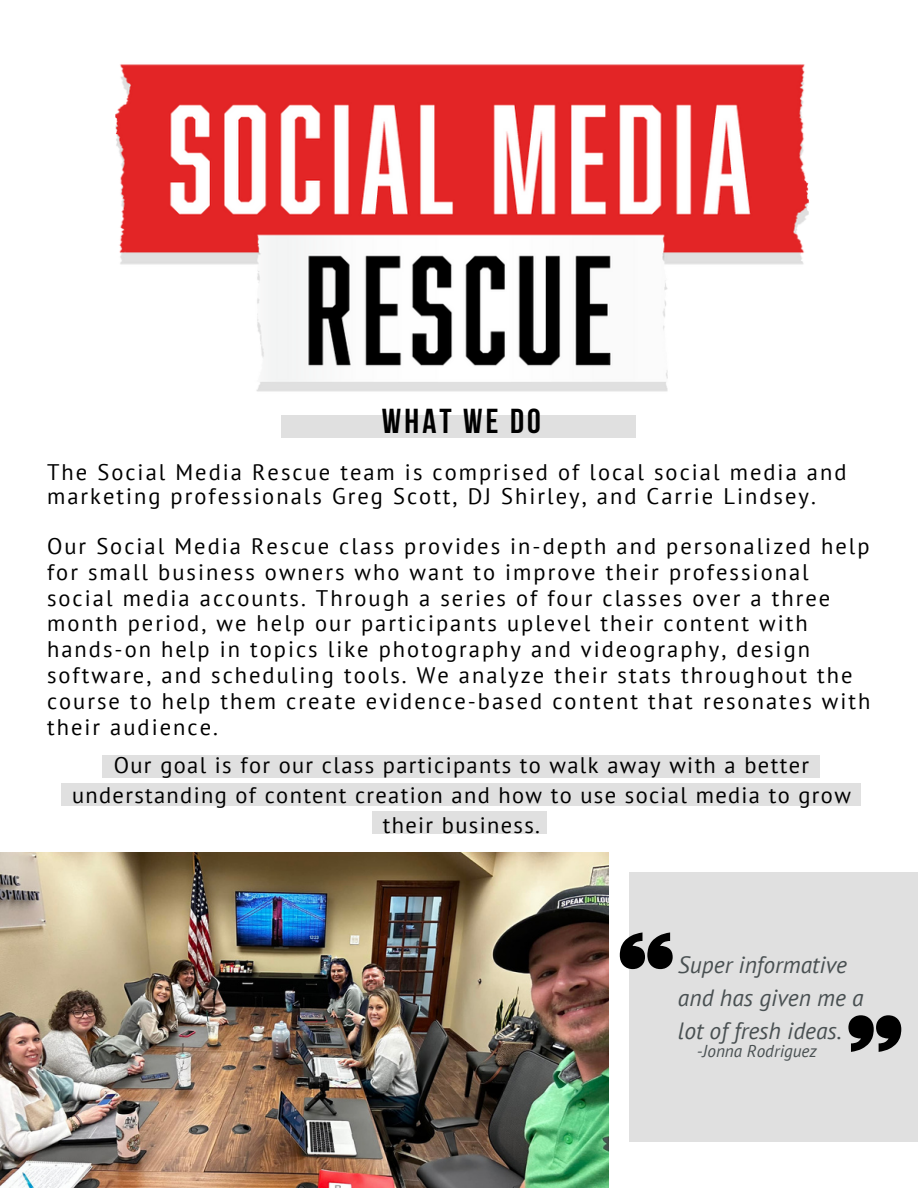
<style>
.page{position:relative;width:918px;height:1188px;background:#fff}
.page>*{position:absolute;margin:0;border:0;box-sizing:border-box;transform-origin:0 0}
.t1{font:700 34.5px "Bebas Neue";letter-spacing:.09em;color:#000}
.t2{font:italic 23.55px/32.7px "PT Sans";color:#495052}
.t3{font:22.5px/25.8px "PT Sans";letter-spacing:.09em;color:#000}
.t4{font:22.5px/30.3px "PT Sans";letter-spacing:.06em;color:#000;text-align:center}
.t5{font:italic 17.25px "PT Sans";color:#495052}
</style>
<div class="page">
<img style="left:0;top:853px;width:609px;height:335px">
<img style="left:115px;top:64px;width:695px;height:374px">
<div style="left:372px;top:811px;width:174px;height:23px;background:#e0e0e0"></div>
<div style="left:61px;top:783px;width:799px;height:23px;background:#e0e0e0"></div>
<div style="left:102px;top:756px;width:717px;height:22px;background:#e0e0e0"></div>
<div style="left:629px;top:873px;width:289px;height:269px;background:#e0e0e0"></div>
<svg style="left:620px;top:932px;width:53px;height:37px"></svg>
<svg style="left:848px;top:1015px;width:53px;height:37px"></svg>
<h1 class="t1" style="left:382px;top:407px;width:160px">WHAT WE DO</h1>
<p class="t3" style="left:47px;top:459px;width:801px;line-height:24.8px">The Social Media Rescue team is comprised of local social media and marketing professionals Greg Scott, DJ Shirley, and Carrie Lindsey.</p>
<p class="t3" style="left:47px;top:533px;width:825px">Our Social Media Rescue class provides in-depth and personalized help for small business owners who want to improve their professional social media accounts. Through a series of four classes over a three month period, we help our participants uplevel their content with hands-on help in topics like photography and videography, design software, and scheduling tools. We analyze their stats throughout the course to help them create evidence-based content that resonates with their audience.</p>
<p class="t4" style="left:72px;top:749px;width:780px">Our goal is for our class participants to walk away with a better understanding of content creation and how to use social media to grow their business.</p>
<p class="t2" style="left:678px;top:948px;width:187px">Super informative and has given me a lot of fresh ideas.</p>
<p class="t5" style="left:697px;top:1040px;width:122px">-Jonna Rodriguez</p>
</div>
